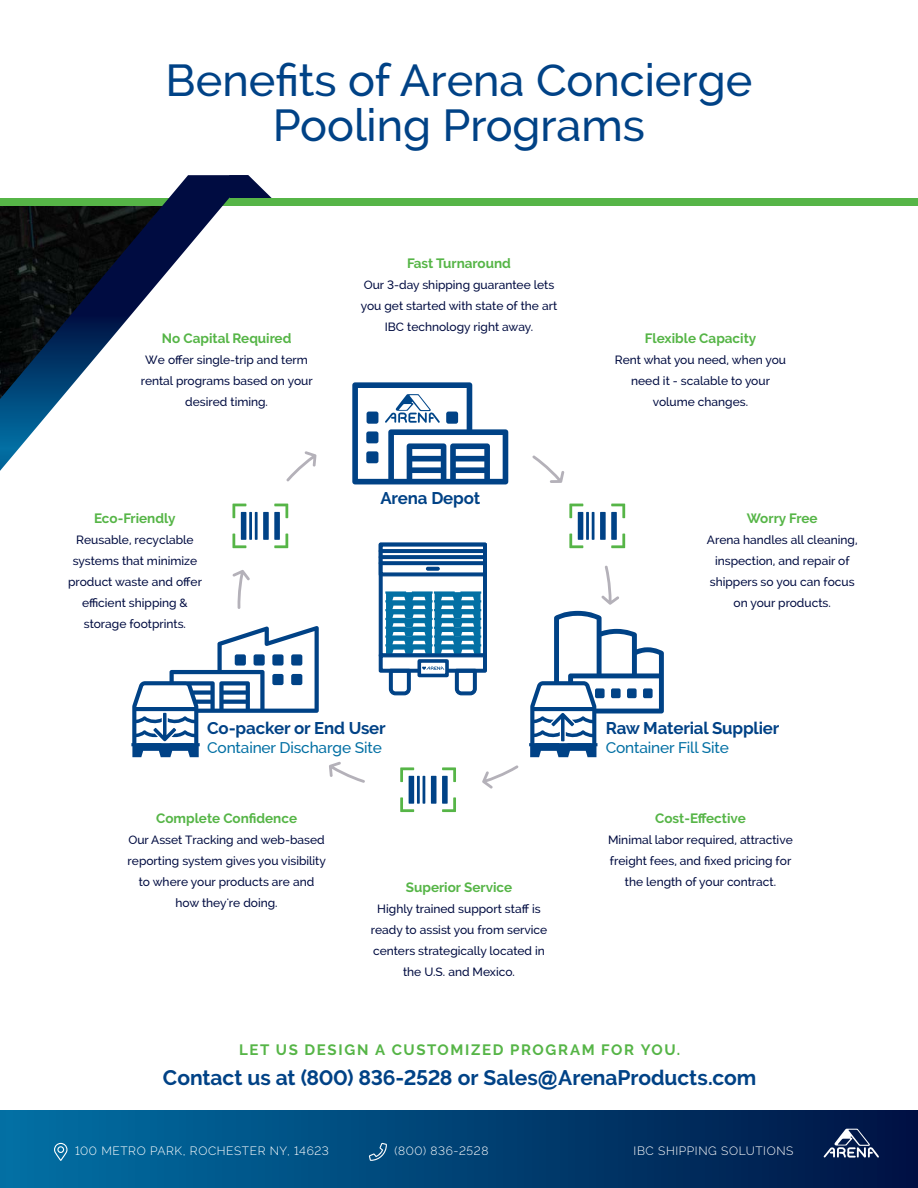
<style>
.page{position:relative;width:918px;height:1188px;background:#fff}
.page>*{position:absolute;margin:0;border:0;box-sizing:border-box;transform-origin:0 0}
.t1{font:500 45px/45px "Raleway";color:#004286;text-align:center}
.t2{font:700 21px "Raleway";letter-spacing:-.005em;color:#004286}
.t3{font:700 16.95px "Raleway";letter-spacing:-.01em;color:#004286}
.t4{font:500 15.45px "Raleway";letter-spacing:-.01em;color:#0370a4}
.t5{font:700 15px "Raleway";letter-spacing:.11em;color:#56b547}
.t6{font:700 13.5px "Raleway";color:#56b547}
.t7{font:500 12px/21px "Raleway";color:#000c41;text-align:center}
.t8{font:300 12px "Raleway";letter-spacing:.05em;color:#fff}
.s1{font-family:"Arial";font-size:19.5px}
</style>
<div class="page">
<div style="left:0;top:1111px;width:918px;height:77px;background:linear-gradient(to right,#0171a5,#001344)"></div>
<svg style="left:369px;top:1143px;width:18px;height:18px"></svg>
<svg style="left:54px;top:1143px;width:14px;height:18px"></svg>
<svg style="left:824px;top:1129px;width:55px;height:29px"></svg>
<svg style="left:248px;top:175px;width:24px;height:23px"></svg>
<div style="left:204px;top:198px;width:714px;height:7px;background:#56b547"></div>
<svg style="left:232px;top:504px;width:56px;height:44px"></svg>
<svg style="left:569px;top:504px;width:56px;height:44px"></svg>
<svg style="left:400px;top:767px;width:56px;height:45px"></svg>
<svg style="left:532px;top:455px;width:32px;height:28px"></svg>
<svg style="left:601px;top:566px;width:18px;height:39px"></svg>
<svg style="left:482px;top:765px;width:37px;height:24px"></svg>
<svg style="left:329px;top:762px;width:36px;height:21px"></svg>
<svg style="left:232px;top:570px;width:18px;height:39px"></svg>
<svg style="left:286px;top:451px;width:31px;height:30px"></svg>
<svg style="left:352px;top:382px;width:156px;height:102px"></svg>
<svg style="left:378px;top:542px;width:109px;height:154px"></svg>
<svg style="left:131px;top:626px;width:188px;height:131px"></svg>
<svg style="left:529px;top:611px;width:135px;height:146px"></svg>
<svg style="left:0;top:175px;width:248px;height:296px"></svg>
<h1 class="t1" style="left:166px;top:58px;width:588px">Benefits of Arena Concierge<br>Pooling Programs</h1>
<p class="t6" style="left:162px;top:330px;width:131px">No Capital Required</p>
<p class="t7" style="left:141px;top:349px;width:174px">We offer single-trip and term rental programs based on your desired timing.</p>
<p class="t6" style="left:94px;top:510px;width:83px">Eco-Friendly</p>
<p class="t7" style="left:68px;top:529px;width:135px">Reusable, recyclable systems that minimize product waste and offer efficient shipping &amp; storage footprints.</p>
<p class="t6" style="left:407px;top:255px;width:105px">Fast Turnaround</p>
<p class="t7" style="left:361px;top:274px;width:198px">Our 3-day shipping guarantee lets you get started with state of the art<br>IBC technology right away.</p>
<h3 class="t3" style="left:380px;top:488px;width:101px">Arena Depot</h3>
<h3 class="t3" style="left:207px;top:718px;width:180px">Co-packer or End User</h3>
<p class="t4" style="left:207px;top:738px;width:176px">Container Discharge Site</p>
<p class="t6" style="left:156px;top:811px;width:142px">Complete Confidence</p>
<p class="t7" style="left:128px;top:830px;width:200px">Our Asset Tracking and web-based reporting system gives you visibility to where your products are and how they're doing.</p>
<p class="t6" style="left:406px;top:879px;width:108px">Superior Service</p>
<p class="t7" style="left:371px;top:898px;width:178px">Highly trained support staff is ready to assist you from service centers strategically located in the U.S. and Mexico.</p>
<p class="t6" style="left:645px;top:330px;width:113px">Flexible Capacity</p>
<p class="t7" style="left:615px;top:349px;width:173px">Rent what you need, when you need it - scalable to your volume changes.</p>
<p class="t6" style="left:747px;top:510px;width:72px">Worry Free</p>
<p class="t7" style="left:707px;top:529px;width:152px">Arena handles all cleaning, inspection, and repair of shippers so you can focus on your products.</p>
<h3 class="t3" style="left:606px;top:718px;width:175px">Raw Material Supplier</h3>
<p class="t4" style="left:606px;top:738px;width:125px">Container Fill Site</p>
<p class="t6" style="left:655px;top:811px;width:92px">Cost-Effective</p>
<p class="t7" style="left:608px;top:830px;width:186px">Minimal labor required, attractive freight fees, and fixed pricing for the length of your contract.</p>
<p class="t5" style="left:239px;top:1041px;width:443px">LET US DESIGN A CUSTOMIZED PROGRAM FOR YOU.</p>
<h2 class="t2" style="left:163px;top:1066px;width:595px">Contact us at (800) 836-2528 or Sales<span class="s1">@</span>ArenaProducts.com</h2>
<p class="t8" style="left:75px;top:1144px;width:255px">100 METRO PARK, ROCHESTER NY, 14623</p>
<p class="t8" style="left:394px;top:1144px;width:96px">(800) 836-2528</p>
<p class="t8" style="left:634px;top:1143px;width:161px">IBC SHIPPING SOLUTIONS</p>
</div>
